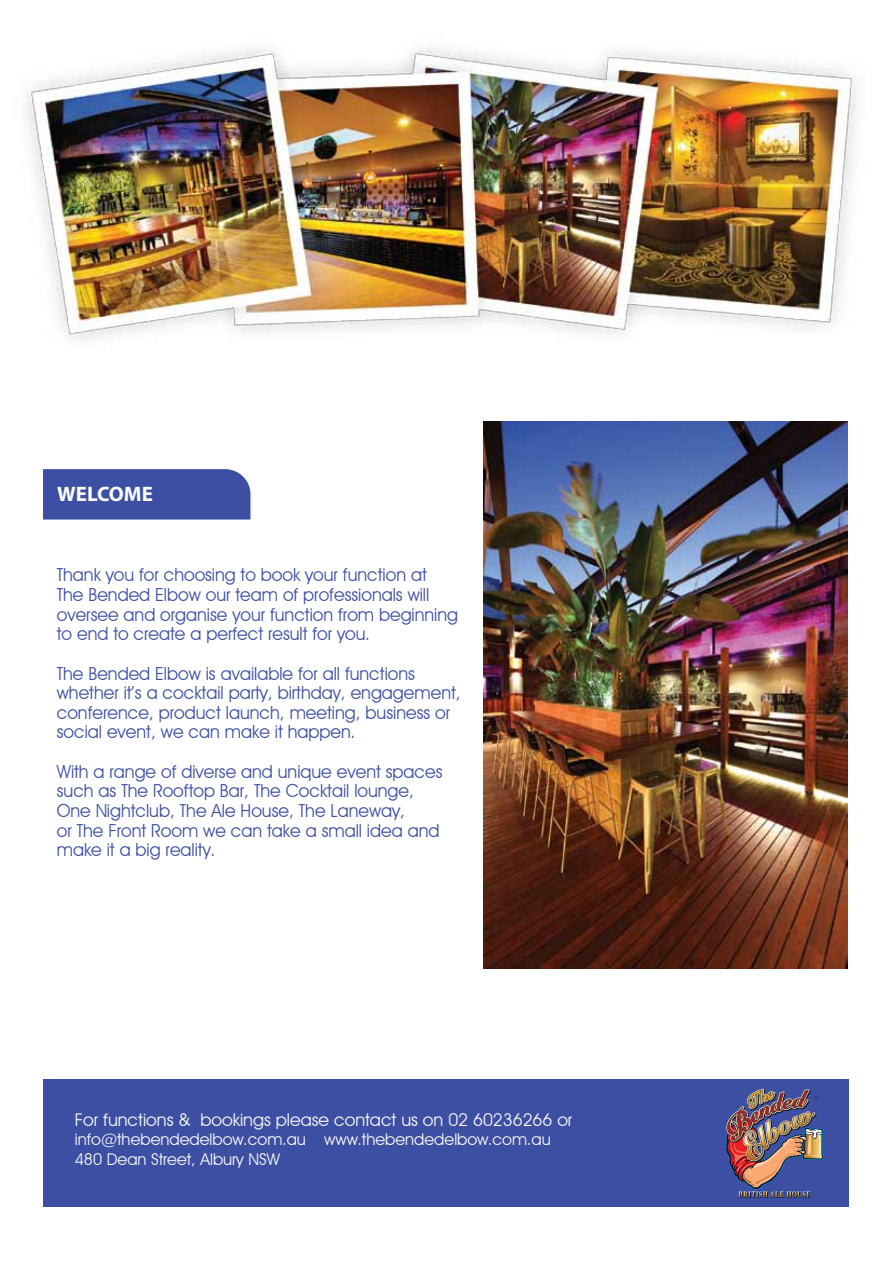
<style>
.page{position:relative;width:893px;height:1263px;background:#fff}
.page>*{position:absolute;margin:0;border:0;box-sizing:border-box;transform-origin:0 0}
.t1{font:700 21px "Myriad Pro";color:#fdfdfe}
.t2{font:18px/19.6px "Decker";color:#3d4fa2}
.t3{font:17.55px "Decker";color:#f9f9fa}
.t4{font:16.2px/19.5px "Decker";color:#f9f9fa}
</style>
<div class="page">
<div style="left:44px;top:1079px;width:805px;height:128px;background:#3d4fa2"></div>
<img style="left:726px;top:1088px;width:98px;height:110px">
<img style="left:26px;top:47px;width:833px;height:293px">
<img style="left:484px;top:422px;width:364px;height:546px">
<div style="left:43px;top:469px;width:207px;height:50px;background:#3d4fa2"></div>
<p class="t1" style="left:57px;top:480px;width:97px">WELCOME</p>
<p class="t2" style="left:57px;top:565px;width:403px">Thank you for choosing to book your function at<br>The Bended Elbow our team of professionals will oversee and organise your function from beginning to end to create a perfect result for you.</p>
<p class="t2" style="left:57px;top:663px;width:405px">The Bended Elbow is available for all functions whether it’s a cocktail party, birthday, engagement, conference, product launch, meeting, business or social event, we can make it happen.</p>
<p class="t2" style="left:57px;top:761px;width:387px">With a range of diverse and unique event spaces such as The Rooftop Bar, The Cocktail lounge, One Nightclub, The Ale House, The Laneway,<br>or The Front Room we can take a small idea and make it a big reality.</p>
<p class="t3" style="left:75px;top:1109px;width:499px">For functions &amp; bookings please contact us on 02 60236266 or</p>
<p class="t4" style="left:75px;top:1130px;width:477px">info@thebendedelbow.com.au www.thebendedelbow.com.au<br>480 Dean Street, Albury NSW</p>
</div>
